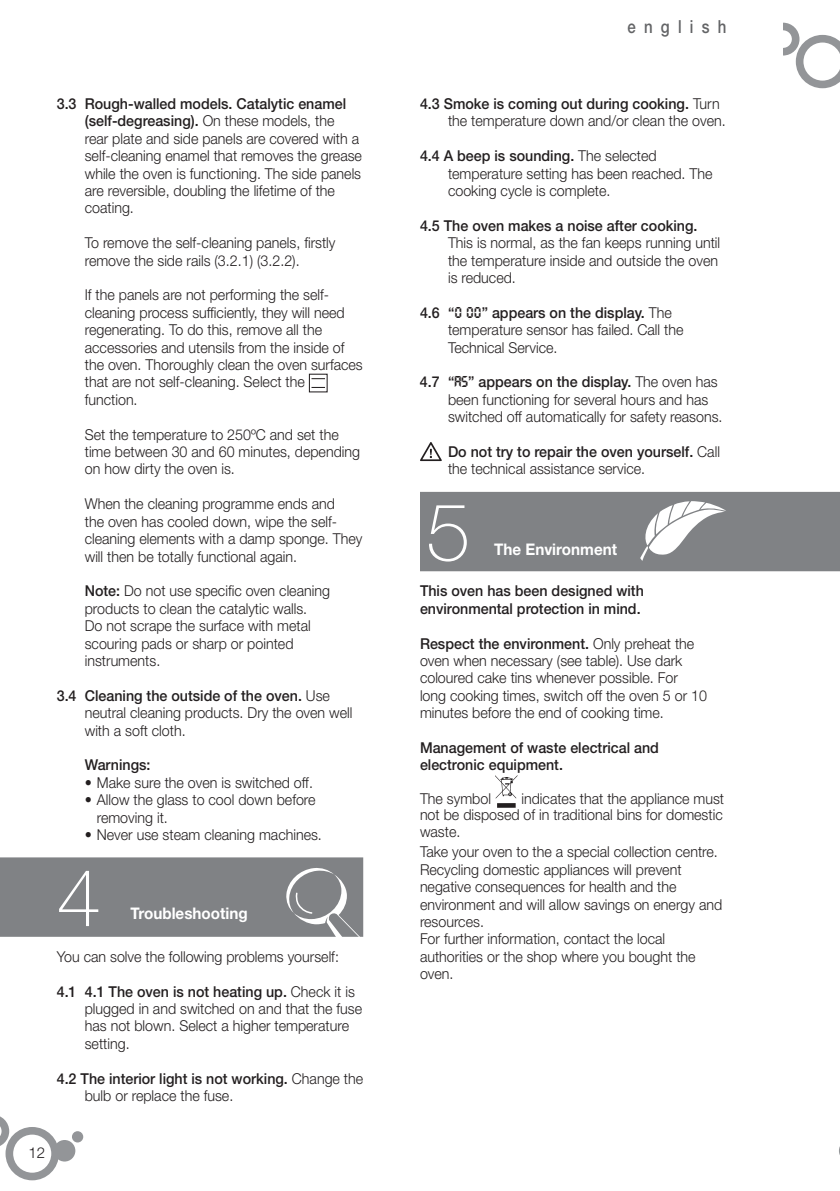
<style>
.page{position:relative;width:840px;height:1191px;background:#fff}
.page>*{position:absolute;margin:0;border:0;box-sizing:border-box;transform-origin:0 0}
.t1{font:100 80px "Helvetica Neue LT Std";color:#fff}
.t2{font:500 18px "Helvetica Neue LT Std";letter-spacing:.55em;color:#636466;scale:.83 1}
.t3{font:700 16px "Helvetica Neue LT Std";color:#fff;scale:.95 1}
.t4{font:300 15px/17.4px "Helvetica Neue LT Std";color:#231f20;scale:.95 1}
.t5{font:500 15px/17.4px "Helvetica Neue LT Std";color:#231f20;scale:.95 1}
.t6{font:300 15px "Helvetica Neue LT Std";color:#231f20}
.s1{font-weight:500}
.s2{font-weight:300}
.s3{font-family:"LCD Display Caps S Si";font-weight:400}
</style>
<div class="page">
<svg style="left:783px;top:23px;width:56px;height:65px"></svg>
<div style="left:309px;top:374px;width:18px;height:18px;border:1px solid #231f20"></div>
<svg style="left:311px;top:378px;width:14px;height:1px"></svg>
<svg style="left:311px;top:387px;width:14px;height:1px"></svg>
<svg style="left:0;top:1116px;width:9px;height:31px"></svg>
<div style="left:6px;top:1127px;width:53px;height:53px;border:8px solid #939598;border-radius:50%"></div>
<div style="left:54px;top:1140px;width:21px;height:21px;background:#939598;border-radius:50%"></div>
<div style="left:72px;top:1131px;width:11px;height:11px;background:#939598;border-radius:50%"></div>
<div style="left:421px;top:493px;width:417px;height:77px;background:#808285"></div>
<div style="left:420px;top:492px;width:419px;height:79px;border:2px solid #808285"></div>
<svg style="left:497px;top:803px;width:18px;height:4px"></svg>
<svg style="left:495px;top:775px;width:22px;height:23px"></svg>
<svg style="left:640px;top:501px;width:86px;height:60px"></svg>
<div style="left:0;top:857px;width:363px;height:80px;background:#808285"></div>
<svg style="left:420px;top:442px;width:22px;height:19px"></svg>
<p class="t4" style="left:85px;top:97px;width:293px;text-indent:-28px"><span class="s1">3.3 Rough-walled models. Catalytic enamel (self-degreasing).</span> On these models, the<br>rear plate and side panels are covered with a self-cleaning enamel that removes the grease while the oven is functioning. The side panels are reversible, doubling the lifetime of the coating.</p>
<p class="t4" style="left:85px;top:236px;width:265px">To remove the self-cleaning panels, firstly remove the side rails (3.2.1) (3.2.2).</p>
<p class="t4" style="left:85px;top:288px;width:294px">If the panels are not performing the self&shy;cleaning process sufficiently, they will need regenerating. To do this, remove all the accessories and utensils from the inside of the oven. Thoroughly clean the oven surfaces that are not self-cleaning. Select the<br>function.</p>
<p class="t4" style="left:85px;top:427px;width:291px">Set the temperature to 250ºC and set the time between 30 and 60 minutes, depending on how dirty the oven is.</p>
<p class="t4" style="left:85px;top:497px;width:294px">When the cleaning programme ends and<br>the oven has cooled down, wipe the self&shy;cleaning elements with a damp sponge. They will then be totally functional again.</p>
<p class="t4" style="left:85px;top:584px;width:259px"><span class="s1">Note:</span> Do not use specific oven cleaning products to clean the catalytic walls.<br>Do not scrape the surface with metal scouring pads or sharp or pointed instruments.</p>
<p class="t4" style="left:85px;top:688px;width:283px;text-indent:-28px"><span class="s1">3.4 Cleaning the outside of the oven.</span> Use neutral cleaning products. Dry the oven well with a soft cloth.</p>
<p class="t5" style="left:85px;top:758px;width:71px">Warnings:</p>
<p class="t4" style="left:85px;top:775px;width:241px">• Make sure the oven is switched off.</p>
<p class="t4" style="left:97px;top:793px;width:232px;text-indent:-12px">• Allow the glass to cool down before removing it.</p>
<p class="t4" style="left:85px;top:828px;width:251px">• Never use steam cleaning machines.</p>
<h1 class="t1" style="left:57px;top:869px;width:46px">4</h1>
<p class="t3" style="left:130px;top:907px;width:125px">Troubleshooting</p>
<p class="t4" style="left:57px;top:949px;width:298px">You can solve the following problems yourself:</p>
<p class="t4" style="left:85px;top:984px;width:293px;text-indent:-28px"><span class="s1">4.1 4.1 The oven is not heating up.</span> Check it is plugged in and switched on and that the fuse has not blown. Select a higher temperature setting.</p>
<p class="t5" style="left:85px;top:1071px;width:294px;text-indent:-28px">4.2 The interior light is not working. <span class="s2">Change the bulb or replace the fuse.</span></p>
<p class="t6" style="left:28px;top:1147px;width:18px">12</p>
<p class="t2" style="left:627px;top:20px;width:121px">english</p>
<p class="t4" style="left:448px;top:97px;width:294px;text-indent:-28px"><span class="s1">4.3 Smoke is coming out during cooking.</span> Turn the temperature down and/or clean the oven.</p>
<p class="t4" style="left:448px;top:149px;width:280px;text-indent:-28px"><span class="s1">4.4 A beep is sounding.</span> The selected temperature setting has been reached. The cooking cycle is complete.</p>
<p class="t5" style="left:420px;top:219px;width:293px">4.5 The oven makes a noise after cooking.</p>
<p class="t4" style="left:448px;top:236px;width:288px">This is normal, as the fan keeps running until the temperature inside and outside the oven is reduced.</p>
<p class="t4" style="left:448px;top:306px;width:249px;text-indent:-28px"><span class="s1">4.6 “</span><span class="s3">0 00</span><span class="s1">” appears on the display.</span> The temperature sensor has failed. Call the<br>Technical Service.</p>
<p class="t4" style="left:448px;top:375px;width:290px;text-indent:-28px"><span class="s1">4.7 “</span><span class="s3">AS</span><span class="s1">” appears on the display.</span> The oven has been functioning for several hours and has switched off automatically for safety reasons.</p>
<p class="t4" style="left:448px;top:445px;width:287px"><span class="s1">Do not try to repair the oven yourself.</span> Call the technical assistance service.</p>
<h1 class="t1" style="left:426px;top:503px;width:46px">5</h1>
<p class="t3" style="left:494px;top:543px;width:131px">The Environment</p>
<p class="t5" style="left:420px;top:584px;width:237px">This oven has been designed with environmental protection in mind.</p>
<p class="t4" style="left:420px;top:636px;width:303px"><span class="s1">Respect the environment.</span> Only preheat the oven when necessary (see table). Use dark coloured cake tins whenever possible. For long cooking times, switch off the oven 5 or 10 minutes before the end of cooking time.</p>
<p class="t5" style="left:420px;top:741px;width:253px">Management of waste electrical and electronic equipment.</p>
<p class="t4" style="left:420px;top:791px;width:76px">The symbol</p>
<p class="t4" style="left:420px;top:792px;width:321px;line-height:16.8px;text-align:justify;text-indent:101px">indicates that the appliance must not be disposed of in traditional bins for domestic waste.</p>
<p class="t4" style="left:420px;top:845px;width:319px">Take your oven to the a special collection centre.<br>Recycling domestic appliances will prevent negative consequences for health and the environment and will allow savings on energy and resources.<br>For further information, contact the local authorities or the shop where you bought the oven.</p>
</div>
